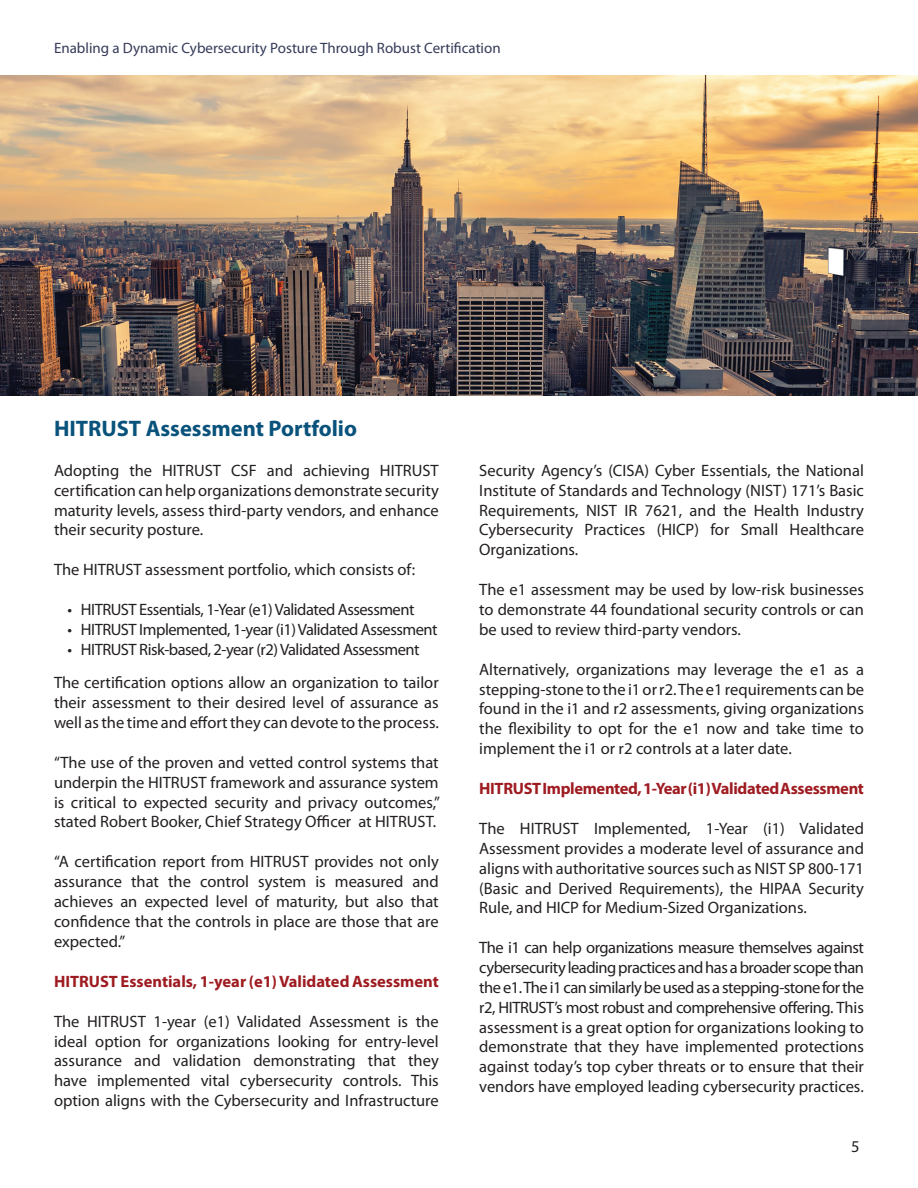
<style>
.page{position:relative;width:918px;height:1188px;background:#fff}
.page>*{position:absolute;margin:0;border:0;box-sizing:border-box;transform-origin:0 0}
.t1{font:700 22.5px "Myriad Pro";color:#08527b}
.t2{font:16.5px/19.8px "Myriad Pro";color:#231f20;text-align:justify}
.t3{font:16.5px "Myriad Pro";letter-spacing:-.03em;color:#231f20}
.t4{font:700 16.5px "Myriad Pro";letter-spacing:-.02em;color:#9e1c21}
.t5{font:700 16.5px "Myriad Pro";color:#9e1c21}
.t6{font:15px "Myriad Pro";color:#353b59}
</style>
<div class="page">
<img style="left:0;top:76px;width:918px;height:319px">
<p class="t6" style="left:54px;top:38px;width:448px">Enabling a Dynamic Cybersecurity Posture Through Robust Certification</p>
<h1 class="t1" style="left:54px;top:414px;width:305px">HITRUST Assessment Portfolio</h1>
<p class="t2" style="left:54px;top:460px;width:386px">Adopting the HITRUST CSF and achieving HITRUST certification can help organizations demonstrate security maturity levels, assess third-party vendors, and enhance their security posture.</p>
<p class="t2" style="left:54px;top:560px;width:363px">The HITRUST assessment portfolio, which consists of:</p>
<p class="t3" style="left:67px;top:600px;width:348px">• HITRUST Essentials, 1-Year (e1) Validated Assessment</p>
<p class="t3" style="left:67px;top:620px;width:372px">• HITRUST Implemented, 1-year (i1) Validated Assessment</p>
<p class="t2" style="left:54px;top:633px;width:386px;line-height:33.3px;text-align:center">• HITRUST Risk-based, 2-year (r2) Validated Assessment<br>The certification options allow an organization to tailor</p>
<p class="t2" style="left:54px;top:692px;width:386px">their assessment to their desired level of assurance as well as the time and effort they can devote to the process.</p>
<p class="t2" style="left:54px;top:752px;width:388px">“The use of the proven and vetted control systems that underpin the HITRUST framework and assurance system is critical to expected security and privacy outcomes,” stated Robert Booker, Chief Strategy Officer at HITRUST.</p>
<p class="t2" style="left:54px;top:852px;width:386px">“A certification report from HITRUST provides not only assurance that the control system is measured and achieves an expected level of maturity, but also that confidence that the controls in place are those that are expected.”</p>
<p class="t5" style="left:54px;top:970px;width:386px">HITRUST Essentials, 1-year (e1) Validated Assessment</p>
<p class="t2" style="left:54px;top:1011px;width:386px">The HITRUST 1-year (e1) Validated Assessment is the ideal option for organizations looking for entry-level assurance and validation demonstrating that they have implemented vital cybersecurity controls. This option aligns with the Cybersecurity and Infrastructure</p>
<p class="t2" style="left:479px;top:460px;width:386px">Security Agency’s (CISA) Cyber Essentials, the National Institute of Standards and Technology (NIST) 171’s Basic Requirements, NIST IR 7621, and the Health Industry Cybersecurity Practices (HICP) for Small Healthcare Organizations.</p>
<p class="t2" style="left:479px;top:579px;width:386px">The e1 assessment may be used by low-risk businesses to demonstrate 44 foundational security controls or can be used to review third-party vendors.</p>
<p class="t2" style="left:479px;top:659px;width:386px">Alternatively, organizations may leverage the e1 as a stepping-stone to the i1 or r2. The e1 requirements can be found in the i1 and r2 assessments, giving organizations the flexibility to opt for the e1 now and take time to implement the i1 or r2 controls at a later date.</p>
<p class="t4" style="left:479px;top:778px;width:386px">HITRUST Implemented, 1-Year (i1) Validated Assessment</p>
<p class="t2" style="left:479px;top:818px;width:386px">The HITRUST Implemented, 1-Year (i1) Validated Assessment provides a moderate level of assurance and aligns with authoritative sources such as NIST SP 800-171 (Basic and Derived Requirements), the HIPAA Security Rule, and HICP for Medium-Sized Organizations.</p>
<p class="t2" style="left:479px;top:938px;width:386px">The i1 can help organizations measure themselves against cybersecurity leading practices and has a broader scope than the e1. The i1 can similarly be used as a stepping-stone for the r2, HITRUST’s most robust and comprehensive offering. This assessment is a great option for organizations looking to demonstrate that they have implemented protections against today’s top cyber threats or to ensure that their vendors have employed leading cybersecurity practices.</p>
<p class="t2" style="left:851px;top:1137px;width:10px">5</p>
</div>
